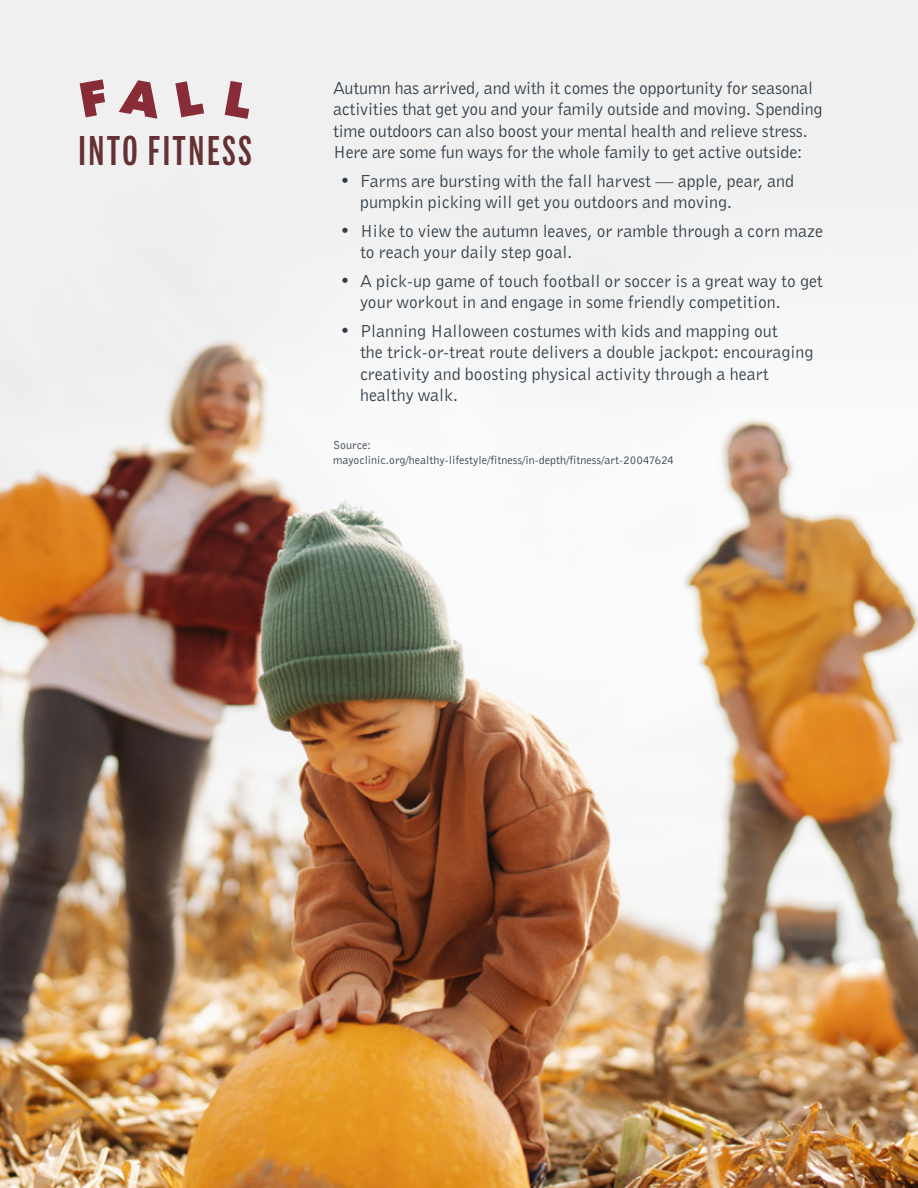
<style>
.page{position:relative;width:918px;height:1188px;background:#f0f0f0}
.page>*{position:absolute;margin:0;border:0;box-sizing:border-box;transform-origin:0 0}
.t1{font:500 41.4px "Alrightv 2 Compressed LP";letter-spacing:.05em;color:#653134}
.t2{font:18px/21.6px "Bell Gothic";color:#323e48}
.t3{font:12px "Bell Gothic";color:#323e48}
</style>
<div class="page">
<img style="left:0;top:341px;width:918px;height:847px">
<svg style="left:80px;top:79px;width:25px;height:38px"></svg>
<svg style="left:119px;top:80px;width:38px;height:39px"></svg>
<svg style="left:175px;top:81px;width:29px;height:36px"></svg>
<svg style="left:225px;top:81px;width:24px;height:38px"></svg>
<p class="t1" style="left:78px;top:121px;width:176px">INTO FITNESS</p>
<p class="t2" style="left:333px;top:76px;width:491px">Autumn has arrived, and with it comes the opportunity for seasonal activities that get you and your family outside and moving. Spending time outdoors can also boost your mental health and relieve stress.<br>Here are some fun ways for the whole family to get active outside:</p>
<p class="t2" style="left:360px;top:170px;width:436px;text-indent:-20px">• Farms are bursting with the fall harvest — apple, pear, and pumpkin picking will get you outdoors and moving.</p>
<p class="t2" style="left:360px;top:220px;width:465px;text-indent:-20px">• Hike to view the autumn leaves, or ramble through a corn maze to reach your daily step goal.</p>
<p class="t2" style="left:360px;top:269px;width:464px;text-indent:-20px">• A pick-up game of touch football or soccer is a great way to get your workout in and engage in some friendly competition.</p>
<p class="t2" style="left:360px;top:319px;width:455px;text-indent:-20px">• Planning Halloween costumes with kids and mapping out<br>the trick-or-treat route delivers a double jackpot: encouraging creativity and boosting physical activity through a heart healthy walk.</p>
<p class="t3" style="left:333px;top:438px;width:39px">Source:</p>
<p class="t3" style="left:333px;top:452px;width:342px">mayoclinic.org/healthy-lifestyle/fitness/in-depth/fitness/art-20047624</p>
</div>
